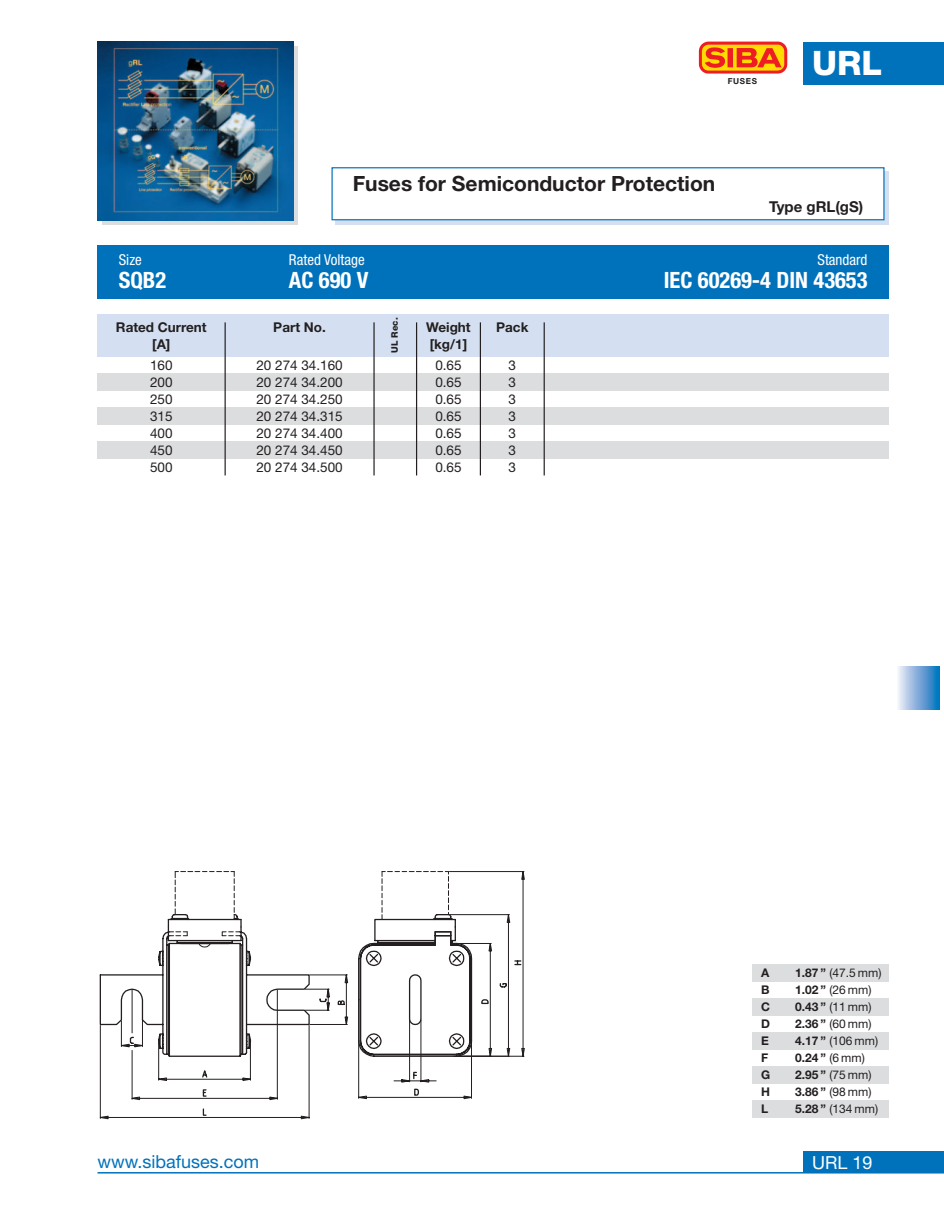
<style>
.page{position:relative;width:944px;height:1215px;background:#fff}
.page>*{position:absolute;margin:0;border:0;box-sizing:border-box;transform-origin:0 0}
.t1{font:800 33.75px "Helvetica Neue";color:#fff}
.t2{font:700 condensed 22.5px "Helvetica Neue";color:#fff}
.t3{font:700 21px "Helvetica Neue";color:#231f20}
.t4{font:18px "Helvetica Neue";color:#0072bc}
.t5{font:18px "Helvetica Neue";color:#fff}
.t6{font:condensed 15px "Helvetica Neue";color:#fff}
.t7{font:700 15px "Helvetica Neue";color:#231f20}
.t8{font:13.5px "Helvetica Neue";color:#231f20}
.t9{font:700 13.5px "Helvetica Neue";color:#231f20}
.t10{font:12px "Helvetica Neue";color:#231f20}
.t11{font:700 12px "Helvetica Neue";color:#231f20}
.t12{font:800 9px "Helvetica Neue";color:#231f20}
.t13{font:700 8.25px "Helvetica Neue";letter-spacing:.085em;color:#231f20}
.s1{font-weight:700}
.s2{font-weight:400}
</style>
<div class="page">
<div style="left:803px;top:42px;width:141px;height:42px;background:#0072bc"></div>
<div style="left:803px;top:1152px;width:141px;height:21px;background:#0072bc"></div>
<hr style="left:97px;top:1172px;width:847px;height:2px;background:#0072bc">
<img style="left:698px;top:41px;width:90px;height:33px">
<svg style="left:102px;top:46px;width:195px;height:179px;background:#adc1d1"></svg>
<img style="left:97px;top:42px;width:196px;height:178px">
<div style="left:897px;top:667px;width:42px;height:42px;background:linear-gradient(to right,#f9eef8,#0d73be)"></div>
<div style="left:97px;top:314px;width:791px;height:42px;background:#d4e0f1"></div>
<div style="left:97px;top:373px;width:791px;height:17px;background:#dcdddf"></div>
<div style="left:97px;top:407px;width:791px;height:17px;background:#dcdddf"></div>
<div style="left:97px;top:441px;width:791px;height:17px;background:#dcdddf"></div>
<div style="left:97px;top:246px;width:791px;height:53px;background:#0072bc"></div>
<hr style="left:224px;top:322px;width:2px;height:153px;background:#231f20">
<hr style="left:373px;top:322px;width:1px;height:153px;background:#231f20">
<hr style="left:480px;top:322px;width:1px;height:153px;background:#231f20">
<hr style="left:543px;top:322px;width:2px;height:153px;background:#231f20">
<hr style="left:416px;top:322px;width:1px;height:153px;background:#231f20">
<svg style="left:336px;top:171px;width:552px;height:54px;background:#c4d7ec"></svg>
<div style="left:332px;top:168px;width:551px;height:52px;background:#fff"></div>
<div style="left:331px;top:167px;width:553px;height:53px;border:1px solid #0072bc"></div>
<svg style="left:99px;top:871px;width:426px;height:249px"></svg>
<div style="left:752px;top:964px;width:136px;height:17px;background:#dcdddf"></div>
<div style="left:752px;top:998px;width:136px;height:17px;background:#dcdddf"></div>
<div style="left:752px;top:1032px;width:136px;height:17px;background:#dcdddf"></div>
<div style="left:752px;top:1066px;width:136px;height:17px;background:#dcdddf"></div>
<div style="left:752px;top:1101px;width:136px;height:17px;background:#dcdddf"></div>
<p class="t13" style="left:727px;top:78px;width:31px">FUSES</p>
<h1 class="t1" style="left:812px;top:51px;width:71px">URL</h1>
<h3 class="t3" style="left:353px;top:176px;width:364px">Fuses for Semiconductor Protection</h3>
<p class="t7" style="left:769px;top:201px;width:96px">Type gRL(gS)</p>
<p class="t6" style="left:119px;top:254px;width:25px">Size</p>
<p class="t6" style="left:289px;top:254px;width:77px">Rated Voltage</p>
<p class="t6" style="left:817px;top:254px;width:51px">Standard</p>
<h2 class="t2" style="left:119px;top:272px;width:49px">SQB2</h2>
<h2 class="t2" style="left:289px;top:272px;width:81px">AC 690 V</h2>
<h2 class="t2" style="left:663px;top:272px;width:205px">IEC 60269-4 DIN 43653</h2>
<p class="t12" style="left:391px;top:353px;width:37px;rotate:-90deg">UL Rec.</p>
<p class="t9" style="left:116px;top:322px;width:92px">Rated Current</p>
<p class="t9" style="left:273px;top:322px;width:54px">Part No.</p>
<p class="t9" style="left:426px;top:322px;width:46px">Weight</p>
<p class="t9" style="left:496px;top:322px;width:34px">Pack</p>
<p class="t9" style="left:152px;top:339px;width:20px">[A]</p>
<p class="t9" style="left:430px;top:339px;width:39px">[kg/1]</p>
<p class="t8" style="left:150px;top:361px;width:24px">160</p>
<p class="t8" style="left:256px;top:361px;width:88px">20 274 34.160</p>
<p class="t8" style="left:435px;top:361px;width:28px">0.65</p>
<p class="t8" style="left:508px;top:361px;width:9px">3</p>
<p class="t8" style="left:150px;top:378px;width:24px">200</p>
<p class="t8" style="left:256px;top:378px;width:88px">20 274 34.200</p>
<p class="t8" style="left:435px;top:378px;width:28px">0.65</p>
<p class="t8" style="left:508px;top:378px;width:9px">3</p>
<p class="t8" style="left:150px;top:395px;width:24px">250</p>
<p class="t8" style="left:256px;top:395px;width:88px">20 274 34.250</p>
<p class="t8" style="left:435px;top:395px;width:28px">0.65</p>
<p class="t8" style="left:508px;top:395px;width:9px">3</p>
<p class="t8" style="left:150px;top:412px;width:24px">315</p>
<p class="t8" style="left:256px;top:412px;width:88px">20 274 34.315</p>
<p class="t8" style="left:435px;top:412px;width:28px">0.65</p>
<p class="t8" style="left:508px;top:412px;width:9px">3</p>
<p class="t8" style="left:150px;top:429px;width:24px">400</p>
<p class="t8" style="left:256px;top:429px;width:88px">20 274 34.400</p>
<p class="t8" style="left:435px;top:429px;width:28px">0.65</p>
<p class="t8" style="left:508px;top:429px;width:9px">3</p>
<p class="t8" style="left:150px;top:446px;width:24px">450</p>
<p class="t8" style="left:256px;top:446px;width:88px">20 274 34.450</p>
<p class="t8" style="left:435px;top:446px;width:28px">0.65</p>
<p class="t8" style="left:508px;top:446px;width:9px">3</p>
<p class="t8" style="left:150px;top:463px;width:24px">500</p>
<p class="t8" style="left:256px;top:463px;width:88px">20 274 34.500</p>
<p class="t8" style="left:435px;top:463px;width:28px">0.65</p>
<p class="t8" style="left:508px;top:463px;width:9px">3</p>
<h3 class="t4" style="left:97px;top:1155px;width:163px">www.sibafuses.com</h3>
<p class="t11" style="left:761px;top:969px;width:10px">A</p>
<p class="t10" style="left:795px;top:969px;width:88px"><span class="s1">1.87 ”</span> (47.5 mm)</p>
<p class="t11" style="left:761px;top:986px;width:10px">B</p>
<p class="t10" style="left:795px;top:986px;width:78px"><span class="s1">1.02 ”</span> (26 mm)</p>
<p class="t11" style="left:761px;top:1003px;width:10px">C</p>
<p class="t10" style="left:795px;top:1003px;width:78px"><span class="s1">0.43 ”</span> (11 mm)</p>
<p class="t11" style="left:761px;top:1020px;width:10px">D</p>
<p class="t10" style="left:795px;top:1020px;width:78px"><span class="s1">2.36 ”</span> (60 mm)</p>
<p class="t11" style="left:761px;top:1037px;width:9px">E</p>
<p class="t10" style="left:795px;top:1037px;width:84px"><span class="s1">4.17 ”</span> (106 mm)</p>
<p class="t11" style="left:761px;top:1054px;width:9px">F</p>
<p class="t11" style="left:795px;top:1054px;width:71px">0.24 ” <span class="s2">(6 mm)</span></p>
<p class="t11" style="left:761px;top:1071px;width:11px">G</p>
<p class="t10" style="left:795px;top:1071px;width:78px"><span class="s1">2.95 ”</span> (75 mm)</p>
<p class="t11" style="left:761px;top:1088px;width:10px">H</p>
<p class="t10" style="left:795px;top:1088px;width:78px"><span class="s1">3.86 ”</span> (98 mm)</p>
<p class="t11" style="left:761px;top:1105px;width:9px">L</p>
<p class="t10" style="left:795px;top:1105px;width:84px"><span class="s1">5.28 ”</span> (134 mm)</p>
<h3 class="t5" style="left:812px;top:1156px;width:62px">URL 19</h3>
</div>
